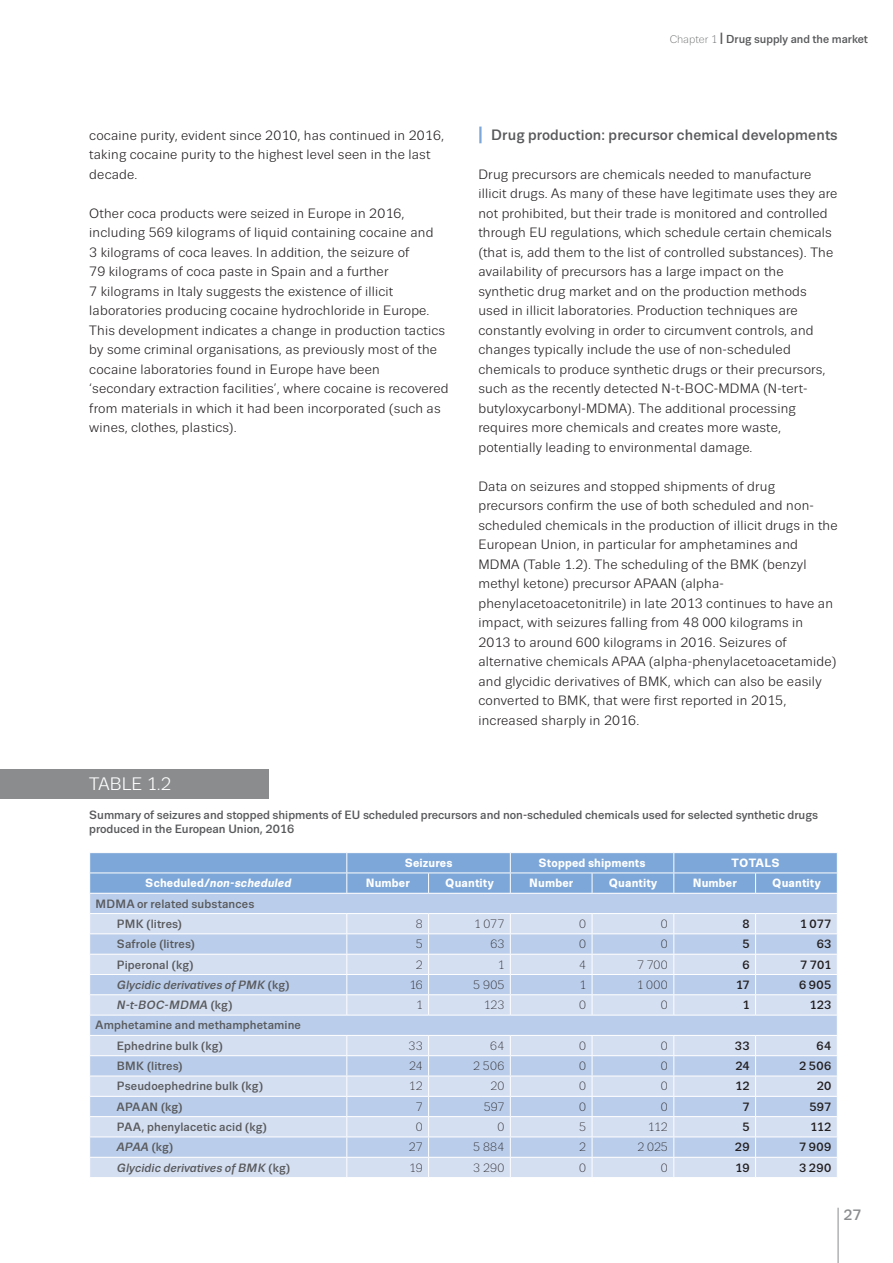
<style>
.page{position:relative;width:893px;height:1263px;background:#fff}
.page>*{position:absolute;margin:0;border:0;box-sizing:border-box;transform-origin:0 0}
.figure_number{font:18px "Trivia Sans";color:#fff}
.t2_blue{font:500 15px "Trivia Sans";letter-spacing:.01em;color:#58595b}
.t1{font:500 15px "Trivia Sans";color:#8a8c8e}
.body{font:13.5px/19.5px "Trivia Sans";letter-spacing:.015em;color:#231f20}
.figure_title{font:500 12px/13.5px "Trivia Sans";color:#58595b}
.table_left_column_in{font:500 12px "Trivia Sans";letter-spacing:.01em;color:#58595b}
.table_body{font:300 12px "Trivia Sans";letter-spacing:.015em;color:#231f20}
.table_left_column_in-2{font:italic 500 12px "Trivia Sans";letter-spacing:.01em;color:#58595b}
.table_header{font:700 12px "Trivia Sans";letter-spacing:.01em;color:#fff}
.table_body-2{font:500 12px "Trivia Sans";letter-spacing:.025em;color:#231f20}
.table_left_column{font:500 12px "Trivia Sans";letter-spacing:.01em;color:#58595b}
.table_header-2{font:italic 700 12px "Trivia Sans";letter-spacing:.01em;color:#fff}
.t2{font:500 11.55px "Trivia Sans";color:#58595b}
.s1{font-weight:300;font-size:10.95px}
.s2{font-size:16.2px}
.s3{font-style:normal}
</style>
<div class="page">
<hr style="left:838px;top:1208px;width:1px;height:55px;background:#8a8c8e">
<hr style="left:479px;top:127px;width:3px;height:16px;background:#7da7d8">
<svg style="left:89px;top:853px;width:749px;height:324px;background:#c1d2ec"></svg>
<div style="left:0;top:769px;width:269px;height:30px;background:#8a8c8e"></div>
<p class="t2" style="left:670px;top:32px;width:200px"><span class="s1">Chapter 1</span> <span class="s2">I</span> Drug supply and the market</p>
<p class="body" style="left:89px;top:125px;width:356px">cocaine purity, evident since 2010, has continued in 2016, taking cocaine purity to the highest level seen in the last decade.</p>
<p class="body" style="left:89px;top:203px;width:361px">Other coca products were seized in Europe in 2016, including 569 kilograms of liquid containing cocaine and<br>3 kilograms of coca leaves. In addition, the seizure of<br>79 kilograms of coca paste in Spain and a further<br>7 kilograms in Italy suggests the existence of illicit laboratories producing cocaine hydrochloride in Europe.<br>This development indicates a change in production tactics by some criminal organisations, as previously most of the cocaine laboratories found in Europe have been ‘secondary extraction facilities’, where cocaine is recovered from materials in which it had been incorporated (such as wines, clothes, plastics).</p>
<p class="t2_blue" style="left:491px;top:126px;width:348px">Drug production: precursor chemical developments</p>
<p class="body" style="left:478px;top:164px;width:361px">Drug precursors are chemicals needed to manufacture illicit drugs. As many of these have legitimate uses they are not prohibited, but their trade is monitored and controlled through EU regulations, which schedule certain chemicals (that is, add them to the list of controlled substances). The availability of precursors has a large impact on the synthetic drug market and on the production methods used in illicit laboratories. Production techniques are constantly evolving in order to circumvent controls, and changes typically include the use of non-scheduled chemicals to produce synthetic drugs or their precursors, such as the recently detected N-t-BOC-MDMA (N-tert&shy;butyloxycarbonyl-MDMA). The additional processing requires more chemicals and creates more waste, potentially leading to environmental damage.</p>
<p class="body" style="left:478px;top:476px;width:361px">Data on seizures and stopped shipments of drug precursors confirm the use of both scheduled and non&shy;scheduled chemicals in the production of illicit drugs in the European Union, in particular for amphetamines and MDMA (Table 1.2). The scheduling of the BMK (benzyl methyl ketone) precursor APAAN (alpha&shy;phenylacetoacetonitrile) in late 2013 continues to have an impact, with seizures falling from 48 000 kilograms in 2013 to around 600 kilograms in 2016. Seizures of alternative chemicals APAA (alpha-phenylacetoacetamide) and glycidic derivatives of BMK, which can also be easily converted to BMK, that were first reported in 2015, increased sharply in 2016.</p>
<p class="figure_number" style="left:89px;top:774px;width:83px">TABLE 1.2</p>
<p class="figure_title" style="left:89px;top:809px;width:730px">Summary of seizures and stopped shipments of EU scheduled precursors and non-scheduled chemicals used for selected synthetic drugs produced in the European Union, 2016</p>
<p class="table_header" style="left:405px;top:856px;width:49px">Seizures</p>
<p class="table_header" style="left:539px;top:856px;width:109px">Stopped shipments</p>
<p class="table_header" style="left:732px;top:856px;width:49px">TOTALS</p>
<p class="table_header-2" style="left:145px;top:876px;width:147px"><span class="s3">Scheduled/</span>non-scheduled</p>
<p class="table_header" style="left:366px;top:876px;width:46px">Number</p>
<p class="table_header" style="left:445px;top:876px;width:50px">Quantity</p>
<p class="table_header" style="left:529px;top:876px;width:46px">Number</p>
<p class="table_header" style="left:609px;top:876px;width:50px">Quantity</p>
<p class="table_header" style="left:693px;top:876px;width:46px">Number</p>
<p class="table_header" style="left:772px;top:876px;width:50px">Quantity</p>
<p class="table_left_column" style="left:96px;top:897px;width:160px">MDMA or related substances</p>
<p class="table_left_column_in" style="left:117px;top:917px;width:67px">PMK (litres)</p>
<p class="table_body" style="left:416px;top:917px;width:8px">8</p>
<p class="table_body" style="left:474px;top:917px;width:32px">1 077</p>
<p class="table_body" style="left:579px;top:917px;width:8px">0</p>
<p class="table_body" style="left:661px;top:917px;width:8px">0</p>
<p class="table_body-2" style="left:742px;top:917px;width:9px">8</p>
<p class="table_body-2" style="left:800px;top:917px;width:33px">1 077</p>
<p class="table_left_column_in" style="left:117px;top:938px;width:80px">Safrole (litres)</p>
<p class="table_body" style="left:416px;top:938px;width:8px">5</p>
<p class="table_body" style="left:490px;top:938px;width:16px">63</p>
<p class="table_body" style="left:579px;top:938px;width:8px">0</p>
<p class="table_body" style="left:661px;top:938px;width:8px">0</p>
<p class="table_body-2" style="left:742px;top:938px;width:9px">5</p>
<p class="table_body-2" style="left:817px;top:938px;width:16px">63</p>
<p class="table_left_column_in" style="left:117px;top:958px;width:78px">Piperonal (kg)</p>
<p class="table_body" style="left:416px;top:958px;width:8px">2</p>
<p class="table_body" style="left:497px;top:958px;width:8px">1</p>
<p class="table_body" style="left:579px;top:958px;width:8px">4</p>
<p class="table_body" style="left:637px;top:958px;width:32px">7 700</p>
<p class="table_body-2" style="left:742px;top:958px;width:9px">6</p>
<p class="table_body-2" style="left:800px;top:958px;width:33px">7 701</p>
<p class="table_left_column_in-2" style="left:117px;top:978px;width:174px">Glycidic derivatives of PMK <span class="s3">(kg)</span></p>
<p class="table_body" style="left:409px;top:978px;width:15px">16</p>
<p class="table_body" style="left:473px;top:978px;width:33px">5 905</p>
<p class="table_body" style="left:579px;top:978px;width:8px">1</p>
<p class="table_body" style="left:637px;top:978px;width:33px">1 000</p>
<p class="table_body-2" style="left:736px;top:978px;width:15px">17</p>
<p class="table_body-2" style="left:799px;top:978px;width:34px">6 905</p>
<p class="table_left_column_in-2" style="left:117px;top:998px;width:117px">N-t-BOC-MDMA <span class="s3">(kg)</span></p>
<p class="table_body" style="left:416px;top:999px;width:8px">1</p>
<p class="table_body" style="left:483px;top:999px;width:23px">123</p>
<p class="table_body" style="left:579px;top:999px;width:8px">0</p>
<p class="table_body" style="left:661px;top:999px;width:8px">0</p>
<p class="table_body-2" style="left:742px;top:998px;width:9px">1</p>
<p class="table_body-2" style="left:809px;top:998px;width:23px">123</p>
<p class="table_left_column" style="left:96px;top:1019px;width:207px">Amphetamine and methamphetamine</p>
<p class="table_left_column_in" style="left:117px;top:1039px;width:108px">Ephedrine bulk (kg)</p>
<p class="table_body" style="left:409px;top:1039px;width:15px">33</p>
<p class="table_body" style="left:490px;top:1039px;width:16px">64</p>
<p class="table_body" style="left:579px;top:1039px;width:8px">0</p>
<p class="table_body" style="left:661px;top:1039px;width:8px">0</p>
<p class="table_body-2" style="left:735px;top:1039px;width:16px">33</p>
<p class="table_body-2" style="left:817px;top:1039px;width:16px">64</p>
<p class="table_left_column_in" style="left:117px;top:1059px;width:67px">BMK (litres)</p>
<p class="table_body" style="left:409px;top:1060px;width:15px">24</p>
<p class="table_body" style="left:473px;top:1060px;width:33px">2 506</p>
<p class="table_body" style="left:579px;top:1060px;width:8px">0</p>
<p class="table_body" style="left:661px;top:1060px;width:8px">0</p>
<p class="table_body-2" style="left:735px;top:1059px;width:16px">24</p>
<p class="table_body-2" style="left:799px;top:1059px;width:34px">2 506</p>
<p class="table_left_column_in" style="left:117px;top:1080px;width:148px">Pseudoephedrine bulk (kg)</p>
<p class="table_body" style="left:409px;top:1080px;width:16px">12</p>
<p class="table_body" style="left:490px;top:1080px;width:15px">20</p>
<p class="table_body" style="left:579px;top:1080px;width:8px">0</p>
<p class="table_body" style="left:661px;top:1080px;width:8px">0</p>
<p class="table_body-2" style="left:735px;top:1080px;width:16px">12</p>
<p class="table_body-2" style="left:817px;top:1080px;width:16px">20</p>
<p class="table_left_column_in" style="left:117px;top:1100px;width:68px">APAAN (kg)</p>
<p class="table_body" style="left:416px;top:1100px;width:8px">7</p>
<p class="table_body" style="left:484px;top:1100px;width:22px">597</p>
<p class="table_body" style="left:579px;top:1100px;width:8px">0</p>
<p class="table_body" style="left:661px;top:1100px;width:8px">0</p>
<p class="table_body-2" style="left:742px;top:1100px;width:9px">7</p>
<p class="table_body-2" style="left:809px;top:1100px;width:23px">597</p>
<p class="table_left_column_in" style="left:117px;top:1120px;width:152px">PAA, phenylacetic acid (kg)</p>
<p class="table_body" style="left:416px;top:1120px;width:8px">0</p>
<p class="table_body" style="left:497px;top:1120px;width:8px">0</p>
<p class="table_body" style="left:579px;top:1120px;width:8px">5</p>
<p class="table_body" style="left:648px;top:1120px;width:22px">112</p>
<p class="table_body-2" style="left:742px;top:1120px;width:9px">5</p>
<p class="table_body-2" style="left:810px;top:1120px;width:23px">112</p>
<p class="table_left_column_in-2" style="left:117px;top:1141px;width:58px">APAA <span class="s3">(kg)</span></p>
<p class="table_body" style="left:409px;top:1141px;width:15px">27</p>
<p class="table_body" style="left:473px;top:1141px;width:33px">5 884</p>
<p class="table_body" style="left:579px;top:1141px;width:8px">2</p>
<p class="table_body" style="left:637px;top:1141px;width:32px">2 025</p>
<p class="table_body-2" style="left:735px;top:1141px;width:16px">29</p>
<p class="table_body-2" style="left:799px;top:1141px;width:34px">7 909</p>
<p class="table_left_column_in-2" style="left:117px;top:1161px;width:175px">Glycidic derivatives of BMK <span class="s3">(kg)</span></p>
<p class="table_body" style="left:409px;top:1161px;width:15px">19</p>
<p class="table_body" style="left:473px;top:1161px;width:33px">3 290</p>
<p class="table_body" style="left:579px;top:1161px;width:8px">0</p>
<p class="table_body" style="left:661px;top:1161px;width:8px">0</p>
<p class="table_body-2" style="left:735px;top:1161px;width:16px">19</p>
<p class="table_body-2" style="left:799px;top:1161px;width:34px">3 290</p>
<p class="t1" style="left:843px;top:1207px;width:19px">27</p>
</div>
